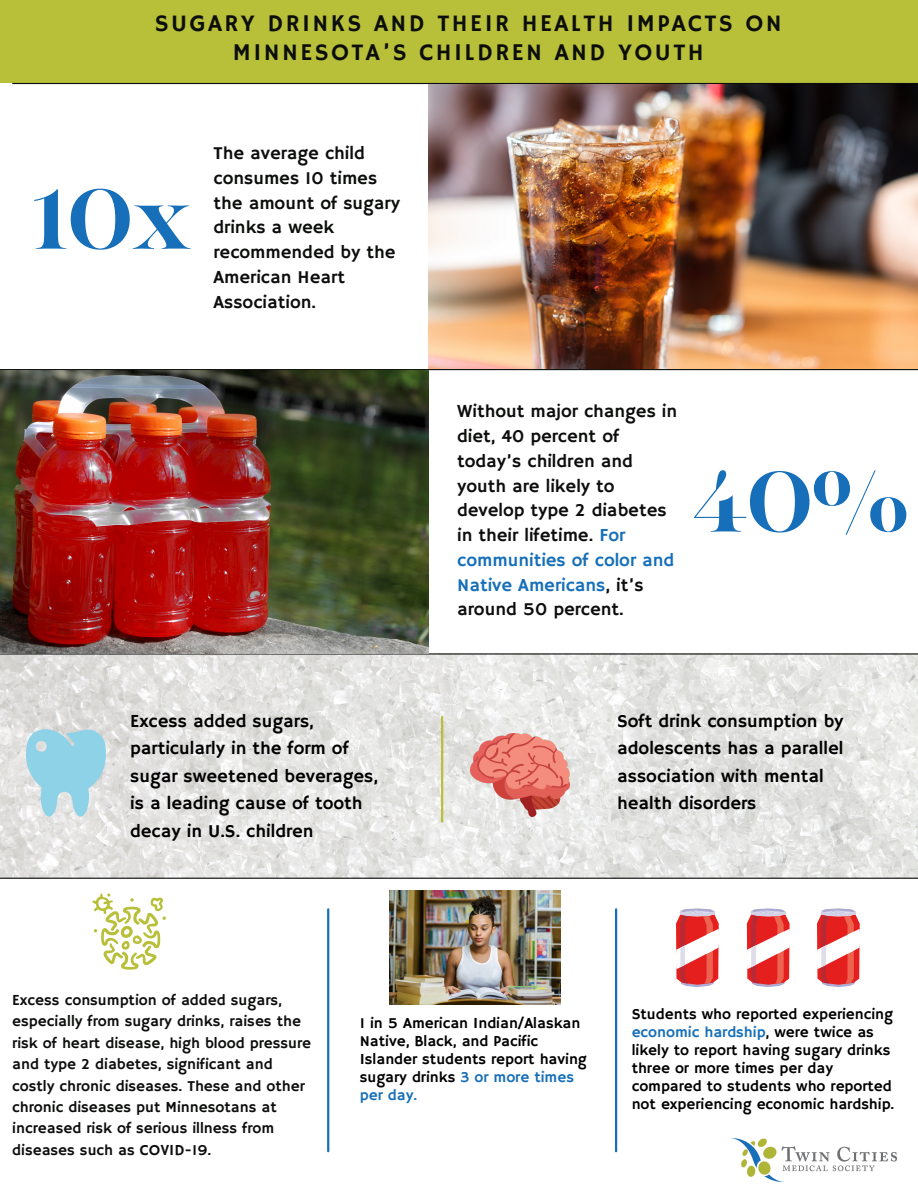
<style>
.page{position:relative;width:918px;height:1188px;background:#fff}
.page>*{position:absolute;margin:0;border:0;box-sizing:border-box;transform-origin:0 0}
.t1{font:700 84.9px "Lovelace";color:#166fb8}
.t2{font:700 84.15px "Lovelace";color:#166fb8}
.t3{font:24px/28.5px "Hammersmith One";letter-spacing:.1em;color:#0c0e0c;text-align:center}
.t4{font:18.3px/24.8px "Hammersmith One";color:#0c0e0c}
.t5{font:18.3px/27.5px "Hammersmith One";color:#000}
.t6{font:15.3px/18px "Hammersmith One";color:#000}
.t7{font:15.3px/21.3px "Hammersmith One";color:#0c0e0c}
.s1{color:#166fb8}
</style>
<div class="page">
<div style="left:0;top:0;width:918px;height:83px;background:#b8bf38"></div>
<img style="left:0;top:655px;width:918px;height:223px">
<hr style="left:0;top:653px;width:918px;height:2px;background:#0c0e0c">
<hr style="left:12px;top:83px;width:906px;height:1px;background:#0c0e0c">
<hr style="left:0;top:369px;width:918px;height:1px;background:#0c0e0c">
<hr style="left:0;top:878px;width:918px;height:1px;background:#0c0e0c">
<img style="left:0;top:370px;width:429px;height:284px">
<img style="left:429px;top:84px;width:489px;height:285px">
<hr style="left:441px;top:717px;width:2px;height:105px;background:#b8bf38">
<img style="left:732px;top:1138px;width:165px;height:43px">
<svg style="left:26px;top:729px;width:80px;height:88px;background:#a8d7e6"></svg>
<img style="left:470px;top:733px;width:99px;height:83px">
<svg style="left:92px;top:893px;width:74px;height:77px"></svg>
<img style="left:389px;top:891px;width:171px;height:113px">
<svg style="left:676px;top:908px;width:43px;height:79px"></svg>
<svg style="left:747px;top:908px;width:43px;height:79px"></svg>
<svg style="left:817px;top:908px;width:43px;height:79px"></svg>
<hr style="left:327px;top:909px;width:2px;height:242px;background:#166fb8">
<hr style="left:615px;top:909px;width:2px;height:242px;background:#166fb8">
<p class="t3" style="left:155px;top:11px;width:629px">SUGARY DRINKS AND THEIR HEALTH IMPACTS ON<br>MINNESOTA’S CHILDREN AND YOUTH</p>
<p class="t2" style="left:31px;top:188px;width:161px">10x</p>
<p class="t4" style="left:214px;top:142px;width:188px">The average child consumes 10 times the amount of sugary drinks a week recommended by the<br>American Heart<br>Association.</p>
<p class="t5" style="left:130px;top:708px;width:249px">Excess added sugars, particularly in the form of sugar sweetened beverages, is a leading cause of tooth decay in U.S. children</p>
<p class="t4" style="left:457px;top:400px;width:222px">Without major changes in diet, 40 percent of today’s children and youth are likely to develop type 2 diabetes in their lifetime. <span class="s1">For communities of color and<br>Native Americans</span>, it’s around 50 percent.</p>
<p class="t1" style="left:690px;top:471px;width:219px">40%</p>
<p class="t5" style="left:617px;top:708px;width:228px">Soft drink consumption by adolescents has a parallel association with mental health disorders</p>
<p class="t7" style="left:12px;top:990px;width:300px">Excess consumption of added sugars, especially from sugary drinks, raises the risk of heart disease, high blood pressure and type 2 diabetes, significant and costly chronic diseases. These and other chronic diseases put Minnesotans at increased risk of serious illness from diseases such as COVID-19.</p>
<p class="t6" style="left:360px;top:1015px;width:229px">1 in 5 American Indian/Alaskan<br>Native, Black, and Pacific<br>Islander students report having sugary drinks <span class="s1">3 or more times per day.</span></p>
<p class="t6" style="left:632px;top:1006px;width:264px">Students who reported experiencing <span class="s1">economic hardship</span>, were twice as likely to report having sugary drinks three or more times per day compared to students who reported not experiencing economic hardship.</p>
</div>
